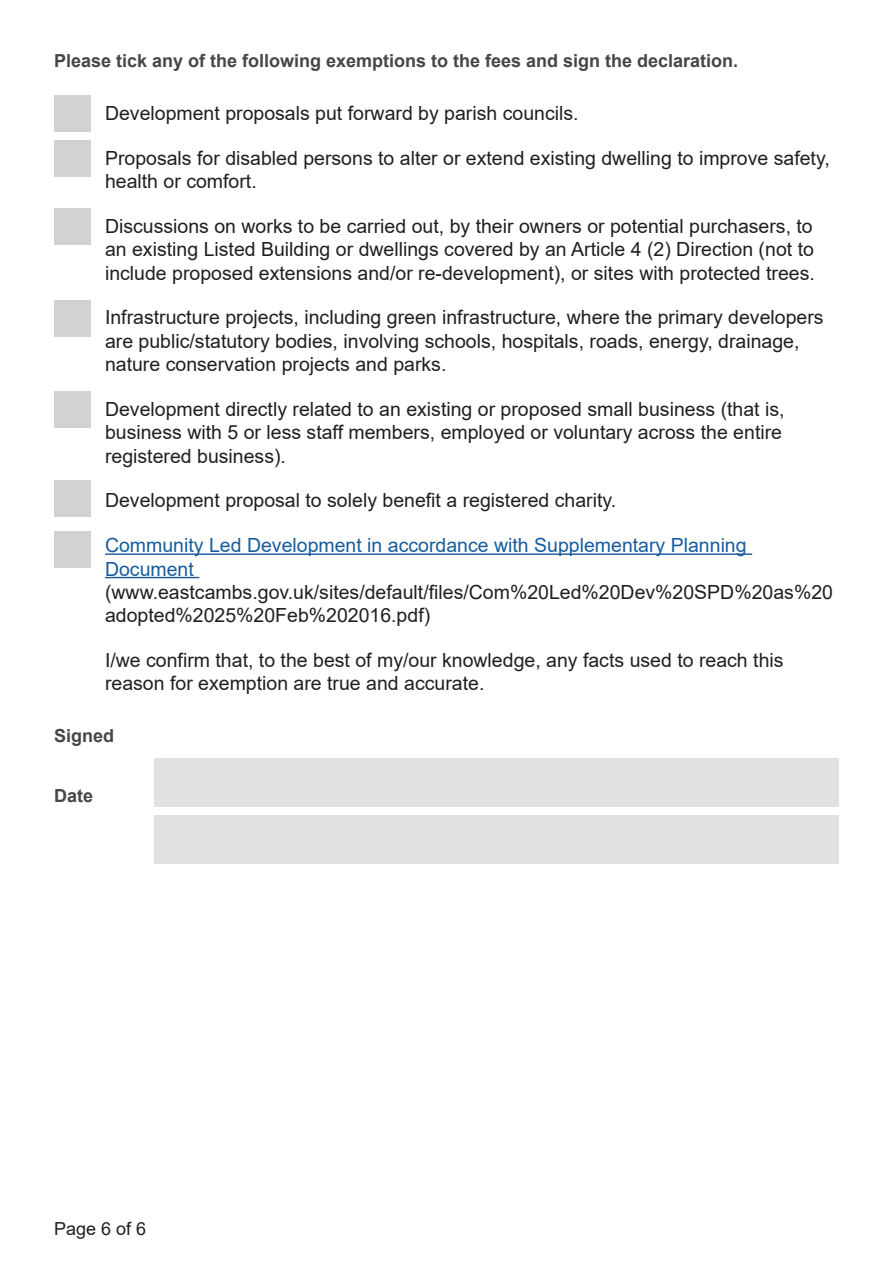
<style>
.page{position:relative;width:893px;height:1263px;background:#fff}
.page>*{position:absolute;margin:0;border:0;box-sizing:border-box;transform-origin:0 0}
.Body_indented{font:19.5px/23.4px "Arial";color:#231f20}
.Header_4{font:700 18px "Arial";color:#454647}
.t1{font:18px "Arial";color:#231f20}
.s1{color:#175d9e}
</style>
<div class="page">
<hr style="left:105px;top:553px;width:647px;height:2px;background:#175d9e">
<hr style="left:105px;top:577px;width:94px;height:1px;background:#175d9e">
<div style="left:154px;top:758px;width:685px;height:49px;background:#e0e1e3"></div>
<div style="left:154px;top:815px;width:685px;height:49px;background:#e0e1e3"></div>
<div style="left:54px;top:140px;width:37px;height:37px;background:#d1d2d4"></div>
<div style="left:54px;top:95px;width:37px;height:36px;background:#d1d2d4"></div>
<div style="left:54px;top:300px;width:37px;height:37px;background:#d1d2d4"></div>
<div style="left:54px;top:391px;width:37px;height:37px;background:#d1d2d4"></div>
<div style="left:54px;top:208px;width:37px;height:37px;background:#d1d2d4"></div>
<div style="left:54px;top:480px;width:37px;height:37px;background:#d1d2d4"></div>
<div style="left:54px;top:531px;width:37px;height:37px;background:#d1d2d4"></div>
<h4 class="Header_4" style="left:54px;top:48px;width:686px">Please tick any of the following exemptions to the fees and sign the declaration.</h4>
<p class="Body_indented" style="left:105px;top:102px;width:475px">Development proposals put forward by parish councils.</p>
<p class="Body_indented" style="left:105px;top:146px;width:726px">Proposals for disabled persons to alter or extend existing dwelling to improve safety, health or comfort.</p>
<p class="Body_indented" style="left:105px;top:214px;width:711px;text-align:justify">Discussions on works to be carried out, by their owners or potential purchasers, to an existing Listed Building or dwellings covered by an Article 4 (2) Direction (not to include proposed extensions and/or re-development), or sites with protected trees.</p>
<p class="Body_indented" style="left:105px;top:306px;width:720px">Infrastructure projects, including green infrastructure, where the primary developers are public/statutory bodies, involving schools, hospitals, roads, energy, drainage, nature conservation projects and parks.</p>
<p class="Body_indented" style="left:105px;top:397px;width:681px">Development directly related to an existing or proposed small business (that is, business with 5 or less staff members, employed or voluntary across the entire registered business).</p>
<p class="Body_indented" style="left:105px;top:489px;width:513px">Development proposal to solely benefit a registered charity.</p>
<p class="Body_indented" style="left:105px;top:533px;width:729px"><span class="s1">Community Led Development in accordance with Supplementary Planning Document </span>(www.eastcambs.gov.uk/sites/default/files/Com%20Led%20Dev%20SPD%20as%20 adopted%2025%20Feb%202016.pdf)</p>
<p class="Body_indented" style="left:105px;top:648px;width:680px">I/we confirm that, to the best of my/our knowledge, any facts used to reach this reason for exemption are true and accurate.</p>
<h4 class="Header_4" style="left:54px;top:723px;width:62px">Signed</h4>
<h4 class="Header_4" style="left:54px;top:783px;width:41px">Date</h4>
<p class="t1" style="left:54px;top:1216px;width:94px">Page 6 of 6</p>
</div>
